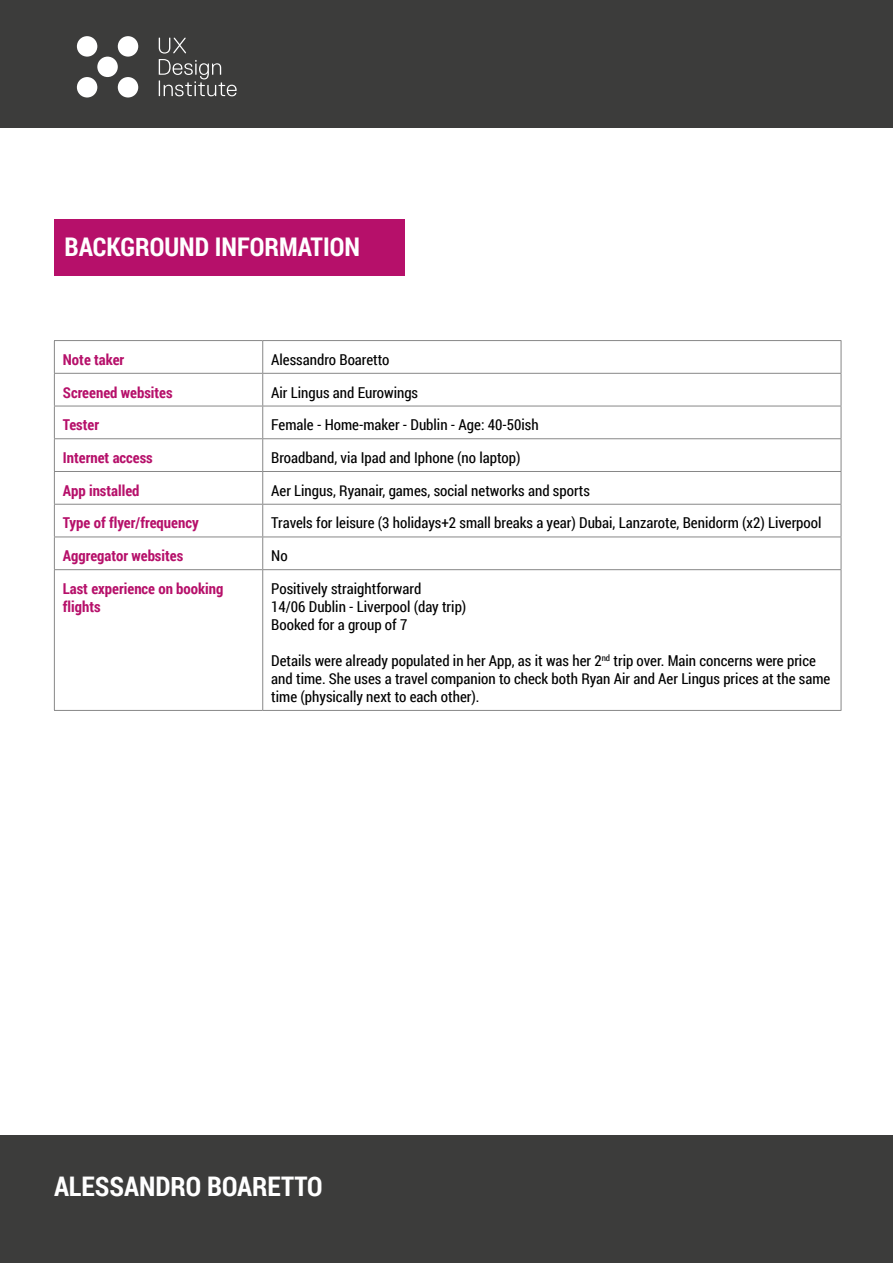
<style>
.page{position:relative;width:893px;height:1263px;background:#fff}
.page>*{position:absolute;margin:0;border:0;box-sizing:border-box;transform-origin:0 0}
.t1{font:700 27px "Roboto Condensed";color:#fff}
.t2{font:700 25.65px "Roboto Condensed";color:#fff}
.t3{font:15px/18px "Roboto Condensed";color:#000}
.t4{font:700 15px/18px "Roboto Condensed";color:#b6106a}
</style>
<div class="page">
<div style="left:0;top:0;width:893px;height:128px;background:#3c3c3b"></div>
<div style="left:0;top:1135px;width:893px;height:128px;background:#3c3c3b"></div>
<div style="left:118px;top:36px;width:20px;height:21px;background:#fff;border-radius:50%"></div>
<div style="left:77px;top:36px;width:20px;height:21px;background:#fff;border-radius:50%"></div>
<div style="left:77px;top:77px;width:20px;height:21px;background:#fff;border-radius:50%"></div>
<div style="left:97px;top:57px;width:21px;height:20px;background:#fff;border-radius:50%"></div>
<div style="left:118px;top:77px;width:20px;height:21px;background:#fff;border-radius:50%"></div>
<svg style="left:159px;top:38px;width:78px;height:58px"></svg>
<hr style="left:54px;top:340px;width:209px;height:1px;background:#878787">
<hr style="left:54px;top:341px;width:1px;height:32px;background:#878787">
<hr style="left:263px;top:340px;width:578px;height:1px;background:#878787">
<hr style="left:262px;top:341px;width:1px;height:32px;background:#878787">
<hr style="left:841px;top:341px;width:1px;height:32px;background:#878787">
<hr style="left:54px;top:373px;width:209px;height:1px;background:#878787">
<hr style="left:54px;top:374px;width:1px;height:32px;background:#878787">
<hr style="left:263px;top:373px;width:578px;height:1px;background:#878787">
<hr style="left:262px;top:374px;width:1px;height:32px;background:#878787">
<hr style="left:841px;top:374px;width:1px;height:32px;background:#878787">
<hr style="left:54px;top:406px;width:209px;height:1px;background:#878787">
<hr style="left:54px;top:406px;width:1px;height:32px;background:#878787">
<hr style="left:263px;top:406px;width:578px;height:1px;background:#878787">
<hr style="left:262px;top:406px;width:1px;height:32px;background:#878787">
<hr style="left:841px;top:406px;width:1px;height:32px;background:#878787">
<hr style="left:54px;top:438px;width:209px;height:1px;background:#878787">
<hr style="left:54px;top:439px;width:1px;height:32px;background:#878787">
<hr style="left:263px;top:438px;width:578px;height:1px;background:#878787">
<hr style="left:262px;top:439px;width:1px;height:32px;background:#878787">
<hr style="left:841px;top:439px;width:1px;height:32px;background:#878787">
<hr style="left:54px;top:471px;width:209px;height:1px;background:#878787">
<hr style="left:54px;top:472px;width:1px;height:32px;background:#878787">
<hr style="left:263px;top:471px;width:578px;height:1px;background:#878787">
<hr style="left:262px;top:472px;width:1px;height:32px;background:#878787">
<hr style="left:841px;top:472px;width:1px;height:32px;background:#878787">
<hr style="left:54px;top:504px;width:209px;height:1px;background:#878787">
<hr style="left:54px;top:505px;width:1px;height:32px;background:#878787">
<hr style="left:263px;top:504px;width:578px;height:1px;background:#878787">
<hr style="left:262px;top:505px;width:1px;height:32px;background:#878787">
<hr style="left:841px;top:505px;width:1px;height:32px;background:#878787">
<hr style="left:54px;top:537px;width:209px;height:1px;background:#878787">
<hr style="left:54px;top:537px;width:1px;height:32px;background:#878787">
<hr style="left:263px;top:537px;width:578px;height:1px;background:#878787">
<hr style="left:262px;top:537px;width:1px;height:32px;background:#878787">
<hr style="left:841px;top:537px;width:1px;height:32px;background:#878787">
<hr style="left:54px;top:569px;width:209px;height:1px;background:#878787">
<hr style="left:54px;top:570px;width:1px;height:140px;background:#878787">
<hr style="left:263px;top:569px;width:578px;height:1px;background:#878787">
<hr style="left:262px;top:570px;width:1px;height:140px;background:#878787">
<hr style="left:841px;top:570px;width:1px;height:140px;background:#878787">
<hr style="left:54px;top:710px;width:209px;height:1px;background:#878787">
<hr style="left:263px;top:710px;width:578px;height:1px;background:#878787">
<div style="left:54px;top:219px;width:351px;height:56px;background:#b6106a"></div>
<h2 class="t2" style="left:64px;top:229px;width:297px">BACKGROUND INFORMATION</h2>
<p class="t4" style="left:63px;top:350px;width:63px">Note taker</p>
<p class="t3" style="left:271px;top:350px;width:120px">Alessandro Boaretto</p>
<p class="t4" style="left:63px;top:383px;width:111px">Screened websites</p>
<p class="t3" style="left:271px;top:383px;width:148px">Air Lingus and Eurowings</p>
<p class="t4" style="left:63px;top:415px;width:38px">Tester</p>
<p class="t3" style="left:271px;top:415px;width:269px">Female - Home-maker - Dublin - Age: 40-50ish</p>
<p class="t4" style="left:63px;top:448px;width:91px">Internet access</p>
<p class="t3" style="left:271px;top:448px;width:251px">Broadband, via Ipad and Iphone (no laptop)</p>
<p class="t4" style="left:63px;top:481px;width:78px">App installed</p>
<p class="t3" style="left:271px;top:481px;width:320px">Aer Lingus, Ryanair, games, social networks and sports</p>
<p class="t4" style="left:63px;top:513px;width:137px">Type of flyer/frequency</p>
<p class="t3" style="left:271px;top:514px;width:552px">Travels for leisure (3 holidays+2 small breaks a year) Dubai, Lanzarote, Benidorm (x2) Liverpool</p>
<p class="t4" style="left:63px;top:546px;width:122px">Aggregator websites</p>
<p class="t3" style="left:271px;top:546px;width:18px">No</p>
<p class="t4" style="left:63px;top:579px;width:162px">Last experience on booking flights</p>
<p class="t3" style="left:271px;top:579px;width:197px">Positively straightforward<br>14/06 Dublin - Liverpool (day trip)<br>Booked for a group of 7</p>
<p class="t3" style="left:271px;top:651px;width:561px">Details were already populated in her App, as it was her 2<sup>nd</sup> trip over. Main concerns were price and time. She uses a travel companion to check both Ryan Air and Aer Lingus prices at the same time (physically next to each other).</p>
<h1 class="t1" style="left:54px;top:1167px;width:270px">ALESSANDRO BOARETTO</h1>
</div>
